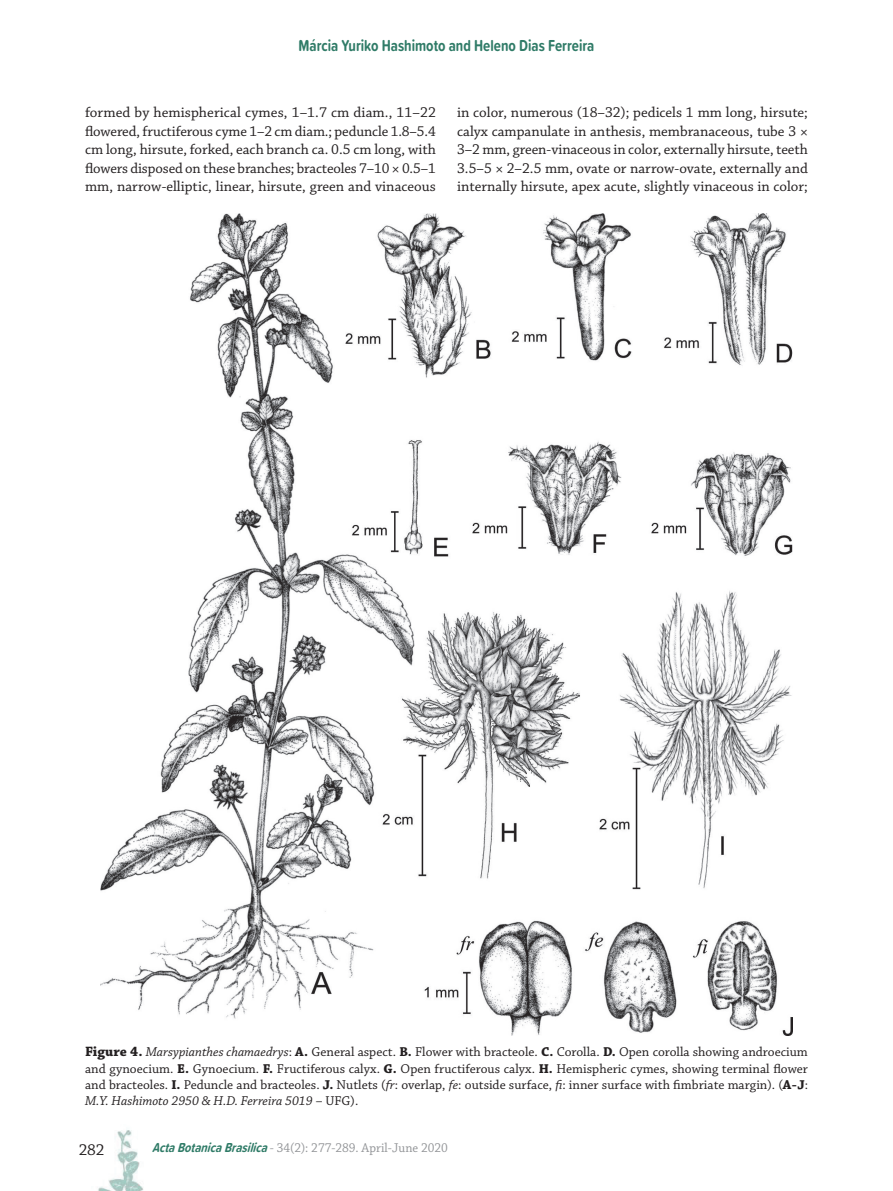
<style>
.page{position:relative;width:893px;height:1191px;background:#fff}
.page>*{position:absolute;margin:0;border:0;box-sizing:border-box;transform-origin:0 0}
.t1{font:700 16.5px "Proxima Soft Cond";color:#2f7b67;scale:.91 1}
.t2{font:16.5px "Chaparral Pro";color:#231f20}
.t3{font:15px/18.3px "Chaparral Pro";color:#231f20;text-align:justify}
.t4{font:13.5px/16.2px "Chaparral Pro";color:#231f20;text-align:justify}
.t5{font:13.5px "Chaparral Pro";color:#939598;scale:.95 1}
.s1{font-weight:700;font-size:14.25px}
.s2{font-style:italic}
.s3{font-weight:700}
.s4{font-family:"Proxima Soft Cond";font-weight:700;font-style:italic;color:#2f7b67}
</style>
<div class="page">
<img style="left:98px;top:1130px;width:45px;height:61px">
<img style="left:100px;top:213px;width:693px;height:822px">
<p class="t1" style="left:298px;top:33px;width:327px">Márcia Yuriko Hashimoto and Heleno Dias Ferreira</p>
<p class="t3" style="left:85px;top:104px;width:352px">formed by hemispherical cymes, 1–1.7 cm diam., 11–22 flowered, fructiferous cyme 1–2 cm diam.; peduncle 1.8–5.4 cm long, hirsute, forked, each branch ca. 0.5 cm long, with flowers disposed on these branches; bracteoles 7–10 × 0.5–1 mm, narrow-elliptic, linear, hirsute, green and vinaceous</p>
<p class="t3" style="left:457px;top:104px;width:352px">in color, numerous (18–32); pedicels 1 mm long, hirsute; calyx campanulate in anthesis, membranaceous, tube 3 × 3–2 mm, green-vinaceous in color, externally hirsute, teeth 3.5–5 × 2–2.5 mm, ovate or narrow-ovate, externally and internally hirsute, apex acute, slightly vinaceous in color;</p>
<p class="t4" style="left:85px;top:1044px;width:724px"><span class="s1">Figure 4.</span> <span class="s2">Marsypianthes chamaedrys</span>: <span class="s3">A.</span> General aspect. <span class="s3">B.</span> Flower with bracteole. <span class="s3">C.</span> Corolla. <span class="s3">D.</span> Open corolla showing androecium and gynoecium. <span class="s3">E.</span> Gynoecium. <span class="s3">F.</span> Fructiferous calyx. <span class="s3">G.</span> Open fructiferous calyx. <span class="s3">H.</span> Hemispheric cymes, showing terminal flower and bracteoles. <span class="s3">I.</span> Peduncle and bracteoles. <span class="s3">J.</span> Nutlets (<span class="s2">fr</span>: overlap, <span class="s2">fe</span>: outside surface, <span class="s2">fi</span>: inner surface with fimbriate margin). (<span class="s3">A-J</span>:<br><span class="s2">M.Y. Hashimoto 2950 &amp; H.D. Ferreira 5019</span> – UFG).</p>
<p class="t2" style="left:79px;top:1141px;width:27px">282</p>
<p class="t5" style="left:152px;top:1140px;width:313px"><span class="s4">ActaBotanicaBrasilica</span>- 34(2): 277-289. April-June 2020</p>
</div>
